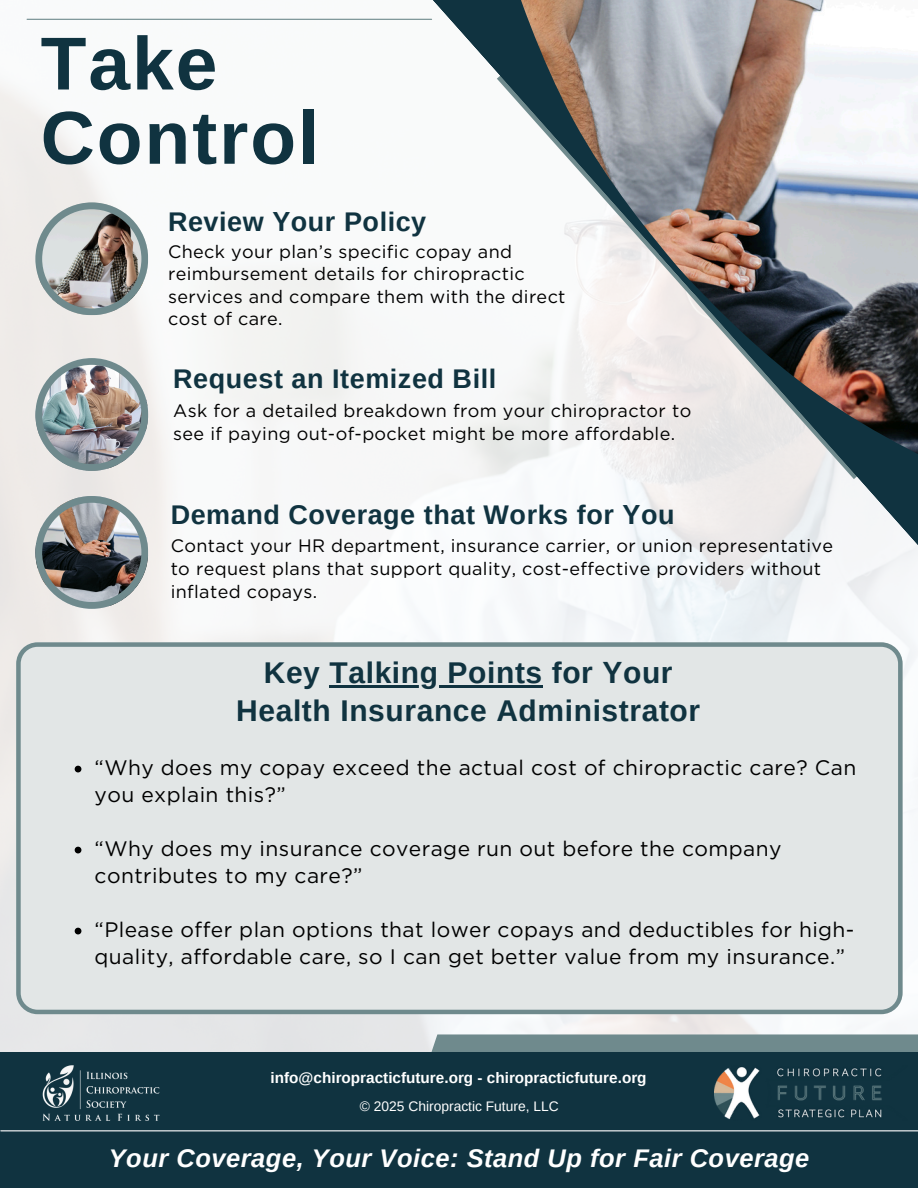
<style>
.page{position:relative;width:918px;height:1188px;background:#fff}
.page>*{position:absolute;margin:0;border:0;box-sizing:border-box;transform-origin:0 0}
.t1{font:700 75px/74.2px "Arimo";letter-spacing:.025em;color:#103340}
.t2{font:700 30px "Arimo";letter-spacing:.02em;color:#103340}
.t3{font:700 27px "Arimo";letter-spacing:.02em;color:#103340}
.t4{font:italic 700 25.5px "Arimo";letter-spacing:.02em;color:#fff}
.t5{font:21px/27px "Gotham";letter-spacing:.02em;color:#000}
.t6{font:18px/22.5px "Gotham";letter-spacing:.02em;color:#000}
.t7{font:700 15.3px "Arimo";color:#fff}
.t8{font:13.8px "Arimo";color:#fff}
</style>
<div class="page">
<hr style="left:27px;top:19px;width:405px;height:1px;background:#6f8a8d">
<img style="left:437px;top:0;width:481px;height:541px">
<svg style="left:416px;top:1034px;width:502px;height:18px;background:#769093"></svg>
<div style="left:0;top:1052px;width:918px;height:136px;background:#103340"></div>
<hr style="left:1px;top:1130px;width:917px;height:1px;background:#fff">
<svg style="left:491px;top:69px;width:373px;height:416px"></svg>
<div style="left:16px;top:642px;width:887px;height:372px;background:#e2e6e6"></div>
<img style="left:35px;top:202px;width:113px;height:113px">
<img style="left:35px;top:358px;width:113px;height:113px">
<img style="left:35px;top:496px;width:113px;height:113px">
<svg style="left:659px;top:186px;width:259px;height:382px;background:#a3a5a8"></svg>
<svg style="left:415px;top:0;width:356px;height:294px"></svg>
<hr style="left:330px;top:685px;width:213px;height:2px;background:#103340">
<svg style="left:75px;top:766px;width:6px;height:6px"></svg>
<svg style="left:75px;top:847px;width:6px;height:6px"></svg>
<svg style="left:75px;top:928px;width:6px;height:6px"></svg>
<img style="left:715px;top:1067px;width:167px;height:52px">
<img style="left:42px;top:1065px;width:118px;height:56px">
<p class="t1" style="left:41px;top:26px;width:280px">Take<br>Control</p>
<h1 class="t3" style="left:168px;top:207px;width:260px">Review Your Policy</h1>
<h3 class="t6" style="left:168px;top:240px;width:399px">Check your plan’s specific copay and reimbursement details for chiropractic services and compare them with the direct cost of care.</h3>
<p class="t3" style="left:173px;top:364px;width:324px">Request an Itemized Bill</p>
<p class="t6" style="left:173px;top:399px;width:520px">Ask for a detailed breakdown from your chiropractor to see if paying out-of-pocket might be more affordable.</p>
<p class="t3" style="left:171px;top:499px;width:505px">Demand Coverage that Works for You</p>
<h5 class="t6" style="left:171px;top:534px;width:664px;line-height:23px">Contact your HR department, insurance carrier, or union representative to request plans that support quality, cost-effective providers without inflated copays.</h5>
<h3 class="t2" style="left:264px;top:656px;width:410px">Key Talking Points for Your</h3>
<h5 class="t2" style="left:236px;top:694px;width:465px">Health Insurance Administrator</h5>
<p class="t5" style="left:95px;top:754px;width:763px">“Why does my copay exceed the actual cost of chiropractic care? Can you explain this?”</p>
<h3 class="t5" style="left:95px;top:835px;width:688px">“Why does my insurance coverage run out before the company contributes to my care?”</h3>
<h5 class="t5" style="left:95px;top:916px;width:761px">“Please offer plan options that lower copays and deductibles for high&shy;quality, affordable care, so I can get better value from my insurance.”</h5>
<p class="t7" style="left:271px;top:1069px;width:378px">info@chiropracticfuture.org - chiropracticfuture.org</p>
<p class="t8" style="left:360px;top:1098px;width:200px">© 2025 Chiropractic Future, LLC</p>
<h2 class="t4" style="left:109px;top:1144px;width:702px">Your Coverage, Your Voice: Stand Up for Fair Coverage</h2>
</div>
